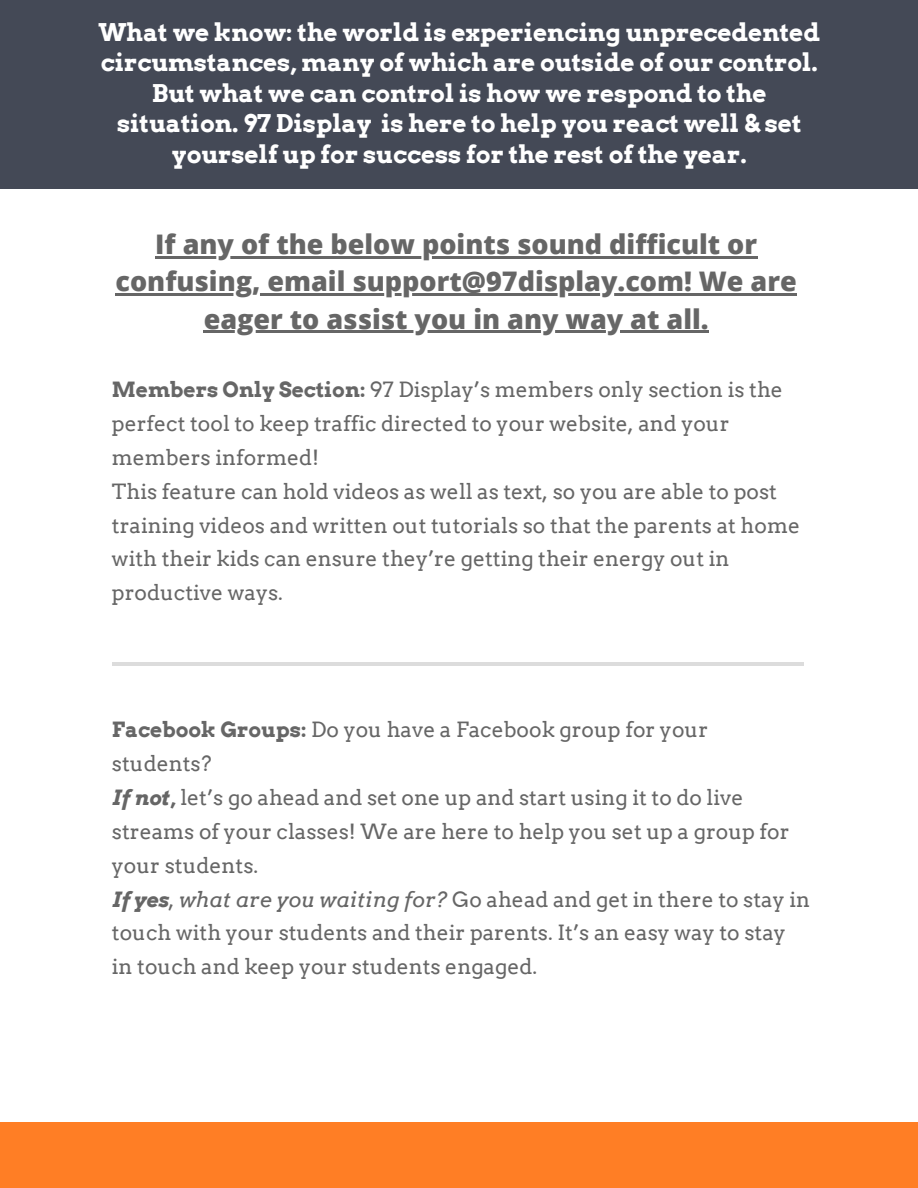
<style>
.page{position:relative;width:918px;height:1188px;background:#fff}
.page>*{position:absolute;margin:0;border:0;box-sizing:border-box;transform-origin:0 0}
.t1{font:800 27px/37.2px "Open Sans";color:#666;text-align:center}
.t2{font:700 24.45px/30.5px "Arvo";color:#fff;text-align:center}
.t3{font:21px/33.9px "Arvo";color:#666}
.s1{font-weight:700}
.s2{font-weight:700;font-style:italic}
.s3{font-style:italic}
</style>
<div class="page">
<div style="left:0;top:0;width:918px;height:188px;background:#444956"></div>
<hr style="left:112px;top:662px;width:692px;height:4px;background:#dcdcdc">
<div style="left:0;top:1123px;width:918px;height:65px;background:#ff7e25"></div>
<hr style="left:155px;top:257px;width:603px;height:2px;background:#666">
<hr style="left:116px;top:294px;width:681px;height:2px;background:#666">
<hr style="left:204px;top:331px;width:505px;height:2px;background:#666">
<p class="t2" style="left:99px;top:17px;width:723px">What we know: the world is experiencing unprecedented circumstances, many of which are outside of our control.<br>But what we can control is how we respond to the situation. 97 Display is here to help you react well &amp; set yourself up for success for the rest of the year.</p>
<p class="t1" style="left:116px;top:225px;width:683px">If any of the below points sound difficult or confusing, email support@97display.com! We are eager to assist you in any way at all.</p>
<p class="t3" style="left:112px;top:373px;width:690px"><span class="s1">Members Only Section:</span> 97 Display’s members only section is the perfect tool to keep traffic directed to your website, and your members informed!<br>This feature can hold videos as well as text, so you are able to post training videos and written out tutorials so that the parents at home with their kids can ensure they’re getting their energy out in productive ways.</p>
<p class="t3" style="left:112px;top:713px;width:700px"><span class="s1">Facebook Groups:</span> Do you have a Facebook group for your students?<br><span class="s2">If not,</span> let’s go ahead and set one up and start using it to do live streams of your classes! We are here to help you set up a group for your students.<br><span class="s2">If yes</span>, <span class="s3">what are you waiting for?</span> Go ahead and get in there to stay in touch with your students and their parents. It’s an easy way to stay in touch and keep your students engaged.</p>
</div>
